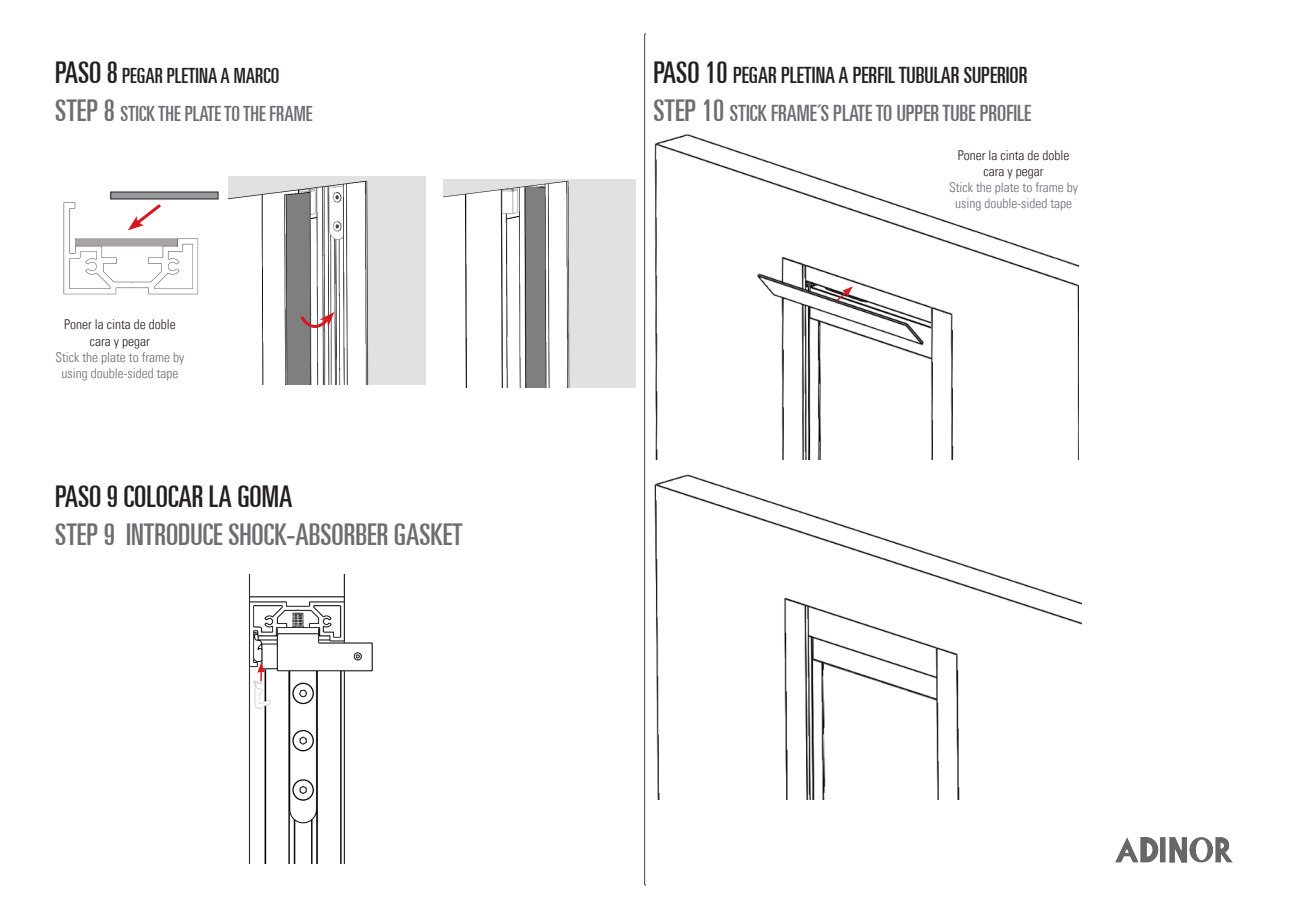
<style>
.page{position:relative;width:1289px;height:919px;background:#fff}
.page>*{position:absolute;margin:0;border:0;box-sizing:border-box;transform-origin:0 0}
.t1{font:ultra-condensed 30px "Univers LT";color:#6c6d70}
.t2{font:ultra-condensed 30px "Univers LT";color:#231f20}
.t3{font:ultra-condensed 22.5px "Univers LT";color:#6c6d70}
.t4{font:ultra-condensed 22.5px "Univers LT";color:#231f20}
.t5{font:ultra-condensed 21px "Univers LT";color:#6c6d70}
.t6{font:ultra-condensed 21px "Univers LT";color:#231f20}
.t7{font:300 condensed 13.5px/16.2px "Univers LT";color:#6c6d70;text-align:center}
.t8{font:300 condensed 13.5px/16.2px "Univers LT";color:#231f20;text-align:center}
.s1{font-size:30px}
</style>
<div class="page">
<img style="left:229px;top:177px;width:196px;height:208px">
<img style="left:654px;top:134px;width:424px;height:325px">
<img style="left:654px;top:474px;width:427px;height:325px">
<svg style="left:298px;top:312px;width:36px;height:24px"></svg>
<img style="left:1115px;top:837px;width:117px;height:25px">
<svg style="left:644px;top:34px;width:1px;height:851px"></svg>
<svg style="left:835px;top:286px;width:18px;height:16px"></svg>
<img style="left:443px;top:179px;width:192px;height:208px">
<img style="left:63px;top:196px;width:148px;height:99px">
<img style="left:248px;top:574px;width:125px;height:289px">
<svg style="left:257px;top:662px;width:8px;height:19px"></svg>
<div style="left:111px;top:192px;width:107px;height:7px;background:#9a9a9c"></div>
<div style="left:111px;top:192px;width:107px;height:7px;border:1px solid #231f20"></div>
<svg style="left:128px;top:201px;width:36px;height:29px"></svg>
<p class="t6" style="left:55px;top:64px;width:225px"><span class="s1">PASO 8</span> PEGAR PLETINA A MARCO</p>
<p class="t5" style="left:55px;top:101px;width:258px"><span class="s1">STEP 8</span> STICK THE PLATE TO THE FRAME</p>
<p class="t8" style="left:64px;top:316px;width:113px">Poner la cinta de doble cara y pegar</p>
<p class="t7" style="left:55px;top:349px;width:130px">Stick the plate to frame by using double-sided tape</p>
<p class="t2" style="left:55px;top:479px;width:238px">PASO 9 COLOCAR LA GOMA</p>
<p class="t1" style="left:55px;top:517px;width:409px">STEP 9 INTRODUCE SHOCK-ABSORBER GASKET</p>
<p class="t4" style="left:653px;top:62px;width:375px"><span class="s1">PASO 10</span> PEGAR PLETINA A PERFIL TUBULAR SUPERIOR</p>
<p class="t3" style="left:653px;top:100px;width:379px"><span class="s1">STEP 10</span> STICK FRAME´S PLATE TO UPPER TUBE PROFILE</p>
<p class="t8" style="left:957px;top:147px;width:113px">Poner la cinta de doble cara y pegar</p>
<p class="t7" style="left:949px;top:179px;width:130px">Stick the plate to frame by using double-sided tape</p>
</div>
